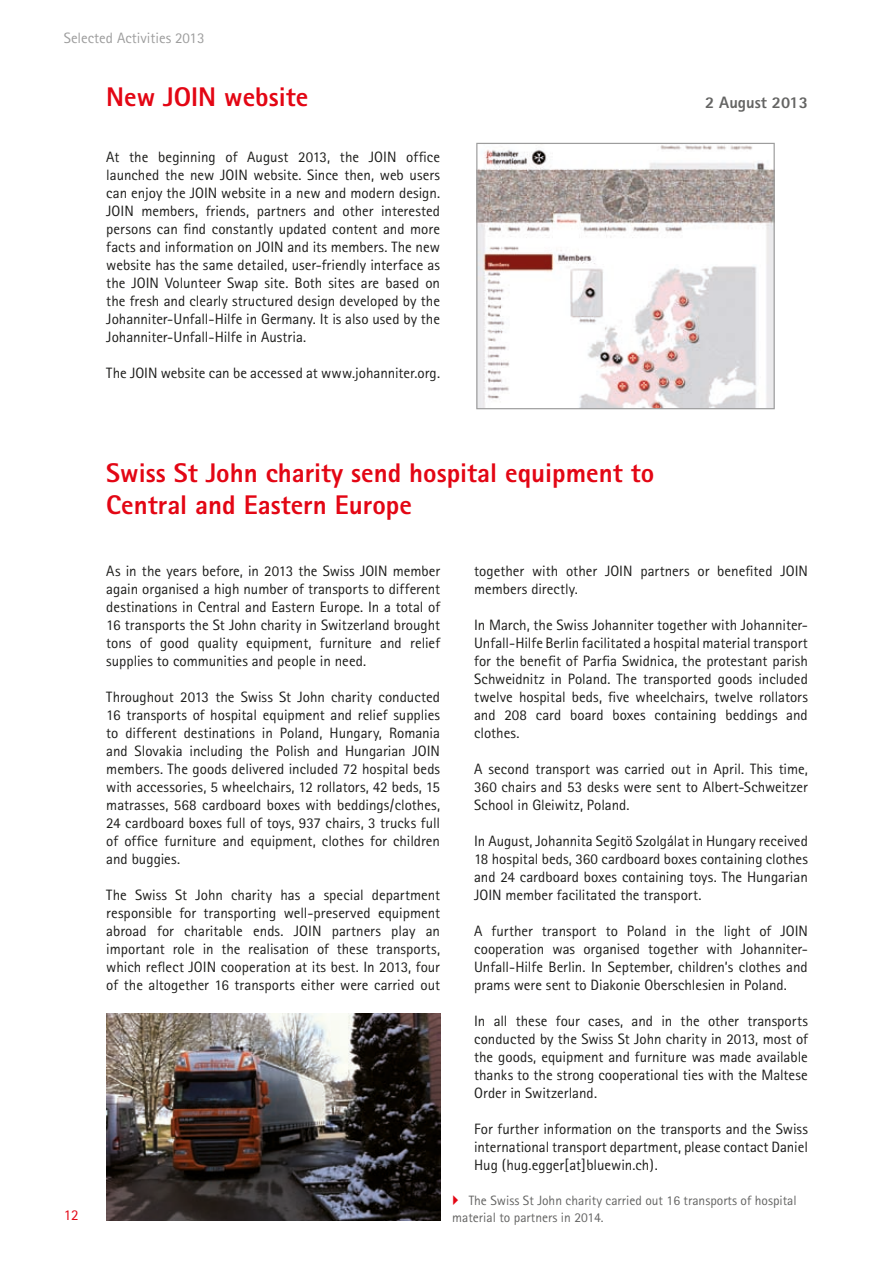
<style>
.page{position:relative;width:893px;height:1263px;background:#fff}
.page>*{position:absolute;margin:0;border:0;box-sizing:border-box;transform-origin:0 0}
.t1{font:800 27px/32.4px "Rotis Sans Serif";color:#e30614}
.t2{font:800 16.5px "Rotis Sans Serif";color:#646463}
.t3{font:15px/18px "Rotis Sans Serif";color:#1d1d1b;text-align:justify}
.t4{font:15px "Rotis Sans Serif";color:#9d9d9d}
.t5{font:15px "Rotis Sans Serif";color:#e30614}
.t6{font:13.5px "Rotis Sans Serif";color:#646463}
</style>
<div class="page">
<img style="left:478px;top:145px;width:295px;height:262px">
<div style="left:476px;top:143px;width:299px;height:266px;border:1px solid #9d9d9d"></div>
<img style="left:106px;top:1014px;width:334px;height:206px">
<p class="t4" style="left:64px;top:29px;width:142px">Selected Activities 2013</p>
<h1 class="t1" style="left:106px;top:80px;width:203px">New JOIN website</h1>
<p class="t3" style="left:106px;top:148px;width:335px">At the beginning of August 2013, the JOIN office launched the new JOIN website. Since then, web users can enjoy the JOIN website in a new and modern design.<br>JOIN members, friends, partners and other interested persons can find constantly updated content and more facts and information on JOIN and its members. The new website has the same detailed, user-friendly interface as the JOIN Volunteer Swap site. Both sites are based on the fresh and clearly structured design developed by the Johanniter-Unfall-Hilfe in Germany. It is also used by the Johanniter-Unfall-Hilfe in Austria.</p>
<p class="t3" style="left:106px;top:364px;width:335px">The JOIN website can be accessed at www.johanniter.org.</p>
<h1 class="t1" style="left:106px;top:456px;width:549px">Swiss St John charity send hospital equipment to<br>Central and Eastern Europe</h1>
<p class="t2" style="left:705px;top:92px;width:104px">2 August 2013</p>
<p class="t3" style="left:106px;top:562px;width:335px">As in the years before, in 2013 the Swiss JOIN member again organised a high number of transports to different destinations in Central and Eastern Europe. In a total of 16 transports the St John charity in Switzerland brought tons of good quality equipment, furniture and relief supplies to communities and people in need.</p>
<p class="t3" style="left:106px;top:688px;width:335px">Throughout 2013 the Swiss St John charity conducted 16 transports of hospital equipment and relief supplies to different destinations in Poland, Hungary, Romania and Slovakia including the Polish and Hungarian JOIN members. The goods delivered included 72 hospital beds with accessories, 5 wheelchairs, 12 rollators, 42 beds, 15 matrasses, 568 cardboard boxes with beddings/clothes, 24 cardboard boxes full of toys, 937 chairs, 3 trucks full of office furniture and equipment, clothes for children and buggies.</p>
<p class="t3" style="left:106px;top:886px;width:335px">The Swiss St John charity has a special department responsible for transporting well-preserved equipment abroad for charitable ends. JOIN partners play an important role in the realisation of these transports, which reflect JOIN cooperation at its best. In 2013, four of the altogether 16 transports either were carried out</p>
<p class="t3" style="left:474px;top:562px;width:335px">together with other JOIN partners or benefited JOIN members directly.</p>
<p class="t3" style="left:474px;top:616px;width:335px">In March, the Swiss Johanniter together with Johanniter-Unfall-Hilfe Berlin facilitated a hospital material transport for the benefit of Parfia Swidnica, the protestant parish Schweidnitz in Poland. The transported goods included twelve hospital beds, five wheelchairs, twelve rollators and 208 card board boxes containing beddings and clothes.</p>
<p class="t3" style="left:474px;top:760px;width:335px">A second transport was carried out in April. This time, 360 chairs and 53 desks were sent to Albert-Schweitzer School in Gleiwitz, Poland.</p>
<p class="t3" style="left:474px;top:832px;width:335px">In August, Johannita Segitö Szolgálat in Hungary received 18 hospital beds, 360 cardboard boxes containing clothes and 24 cardboard boxes containing toys. The Hungarian JOIN member facilitated the transport.</p>
<p class="t3" style="left:474px;top:922px;width:335px">A further transport to Poland in the light of JOIN cooperation was organised together with Johanniter-Unfall-Hilfe Berlin. In September, children’s clothes and prams were sent to Diakonie Oberschlesien in Poland.</p>
<p class="t3" style="left:474px;top:1012px;width:335px">In all these four cases, and in the other transports conducted by the Swiss St John charity in 2013, most of the goods, equipment and furniture was made available thanks to the strong cooperational ties with the Maltese Order in Switzerland.</p>
<p class="t3" style="left:474px;top:1120px;width:335px">For further information on the transports and the Swiss international transport department, please contact Daniel Hug (hug.egger[at]bluewin.ch).</p>
<p class="t6" style="left:469px;top:1193px;width:330px">The Swiss St John charity carried out 16 transports of hospital</p>
<p class="t5" style="left:64px;top:1206px;width:16px">12</p>
<p class="t6" style="left:452px;top:1209px;width:153px">material to partners in 2014.</p>
</div>
